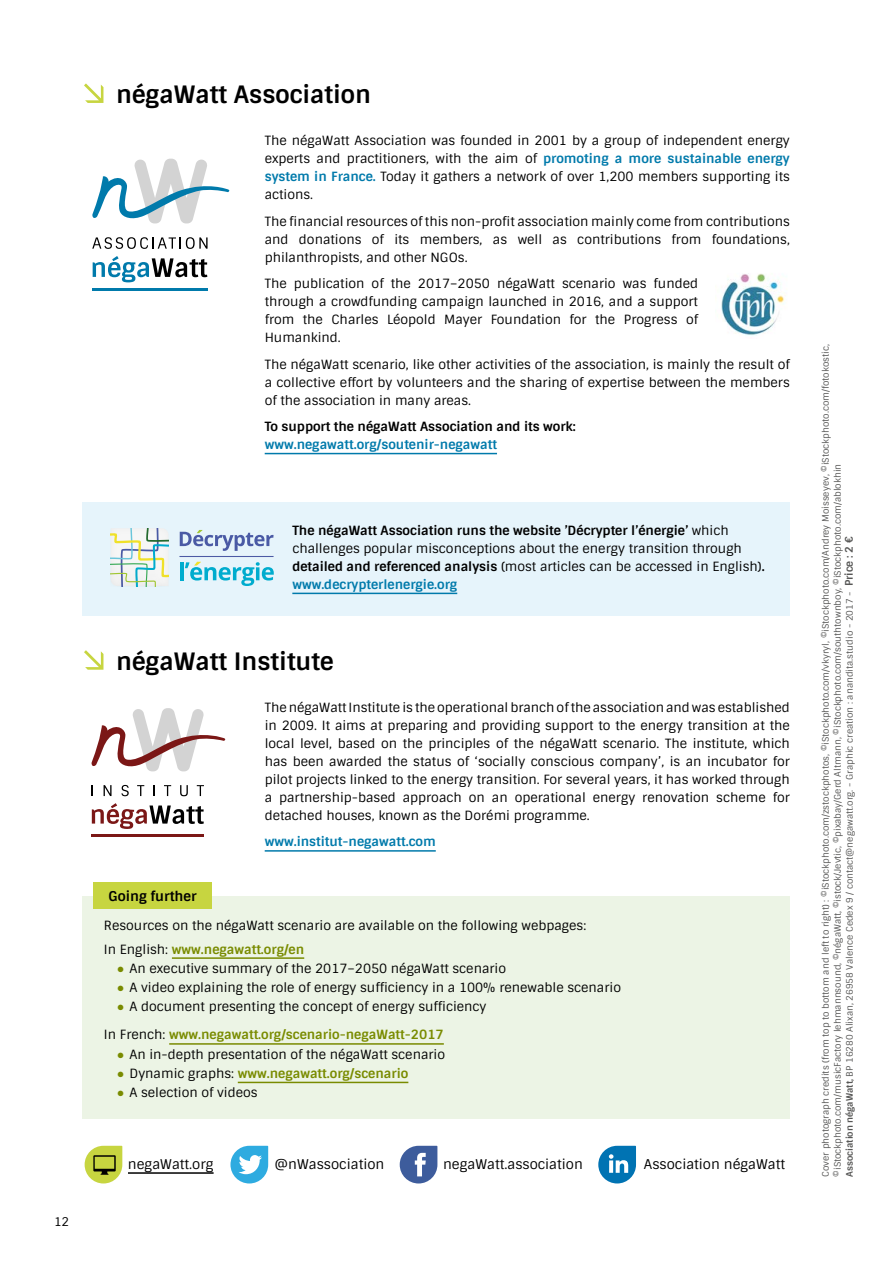
<style>
.page{position:relative;width:893px;height:1263px;background:#fff}
.page>*{position:absolute;margin:0;border:0;box-sizing:border-box;transform-origin:0 0}
.t1{font:700 24px "Sintony";color:#000}
.t2{font:13.5px "Sintony";color:#000}
.t3{font:700 13.5px "Sintony";color:#000}
.t4{font:12.75px/18px "Sintony";color:#000;text-align:justify}
.t5{font:700 12.75px "Sintony";color:#798b00}
.t6{font:700 12.75px "Sintony";color:#007aab}
.t7{font:700 12.75px "Sintony";color:#000}
.t8{font:12px "Sintony";color:#000}
.t9{font:9px/12px "Sintony";color:#575756}
.s1{font-weight:700;color:#007aab}
.s2{font-weight:700}
.s3{font-weight:700;color:#798b00}
.s4{font-family:"Arial";color:#798b00}
.s5{font-weight:400;color:#000}
.s6{font-family:"Arial";font-weight:400}
.s7{font-weight:700;font-size:10.5px}
</style>
<div class="page">
<hr style="left:265px;top:850px;width:171px;height:2px;background:#007aab">
<hr style="left:265px;top:453px;width:232px;height:1px;background:#007aab">
<svg style="left:92px;top:159px;width:137px;height:64px"></svg>
<svg style="left:92px;top:237px;width:116px;height:12px"></svg>
<svg style="left:93px;top:256px;width:114px;height:26px"></svg>
<hr style="left:92px;top:288px;width:116px;height:2px;background:#007aab">
<svg style="left:91px;top:708px;width:134px;height:63px"></svg>
<svg style="left:92px;top:803px;width:112px;height:26px"></svg>
<hr style="left:91px;top:834px;width:113px;height:2px;background:#7b1716">
<svg style="left:104px;top:785px;width:8px;height:11px"></svg>
<svg style="left:121px;top:785px;width:8px;height:11px"></svg>
<svg style="left:137px;top:785px;width:7px;height:11px"></svg>
<svg style="left:153px;top:785px;width:2px;height:11px"></svg>
<svg style="left:164px;top:785px;width:7px;height:11px"></svg>
<svg style="left:180px;top:785px;width:8px;height:11px"></svg>
<svg style="left:197px;top:785px;width:7px;height:11px"></svg>
<div style="left:83px;top:502px;width:707px;height:114px;background:#e6f4fb"></div>
<hr style="left:180px;top:562px;width:3px;height:18px;background:#00acce">
<svg style="left:180px;top:530px;width:94px;height:21px"></svg>
<svg style="left:185px;top:562px;width:89px;height:24px"></svg>
<hr style="left:179px;top:556px;width:95px;height:1px;background:#4c5aa5">
<svg style="left:111px;top:528px;width:57px;height:58px"></svg>
<hr style="left:292px;top:593px;width:165px;height:1px;background:#007aab">
<svg style="left:84px;top:83px;width:19px;height:20px"></svg>
<svg style="left:84px;top:650px;width:19px;height:20px"></svg>
<hr style="left:128px;top:1172px;width:86px;height:2px;background:#000">
<svg style="left:400px;top:1146px;width:37px;height:37px"></svg>
<svg style="left:230px;top:1146px;width:38px;height:37px"></svg>
<svg style="left:598px;top:1146px;width:38px;height:37px"></svg>
<div style="left:83px;top:895px;width:707px;height:223px;background:#ecf4e5"></div>
<hr style="left:172px;top:957px;width:132px;height:2px;background:#798b00">
<hr style="left:169px;top:1043px;width:275px;height:2px;background:#798b00">
<hr style="left:238px;top:1082px;width:170px;height:1px;background:#798b00">
<div style="left:93px;top:882px;width:119px;height:26px;background:#c7d540"></div>
<img style="left:721px;top:273px;width:64px;height:63px">
<svg style="left:85px;top:1146px;width:37px;height:37px"></svg>
<p class="t8" style="left:54px;top:1214px;width:17px">12</p>
<h1 class="t1" style="left:116px;top:79px;width:256px">négaWatt Association</h1>
<p class="t4" style="left:265px;top:132px;width:527px">The négaWatt Association was founded in 2001 by a group of independent energy experts and practitioners, with the aim of <span class="s1">promoting a more sustainable energy system in France.</span> Today it gathers a network of over 1,200 members supporting its actions.</p>
<p class="t4" style="left:265px;top:212px;width:527px">The financial resources of this non-profit association mainly come from contributions and donations of its members, as well as contributions from foundations, philanthropists, and other NGOs.</p>
<p class="t4" style="left:265px;top:275px;width:435px">The publication of the 2017–2050 négaWatt scenario was funded through a crowdfunding campaign launched in 2016, and a support from the Charles Léopold Mayer Foundation for the Progress of Humankind.</p>
<p class="t4" style="left:265px;top:355px;width:527px">The négaWatt scenario, like other activities of the association, is mainly the result of a collective effort by volunteers and the sharing of expertise between the members of the association in many areas.</p>
<p class="t7" style="left:265px;top:418px;width:313px">To support the négaWatt Association and its work:</p>
<p class="t6" style="left:265px;top:436px;width:234px">www.negawatt.org/soutenir-negawatt</p>
<p class="t4" style="left:292px;top:521px;width:474px;text-align:left"><span class="s2">The négaWatt Association runs the website ’Décrypter l’énergie’</span> which challenges popular misconceptions about the energy transition through <span class="s2">detailed and referenced analysis</span> (most articles can be accessed in English)<span class="s2">. </span><span class="s1">www.decrypterlenergie.org</span></p>
<h1 class="t1" style="left:116px;top:646px;width:219px">négaWatt Institute</h1>
<p class="t4" style="left:265px;top:698px;width:527px">The négaWatt Institute is the operational branch of the association and was established in 2009. It aims at preparing and providing support to the energy transition at the local level, based on the principles of the négaWatt scenario. The institute, which has been awarded the status of ‘socially conscious company’, is an incubator for pilot projects linked to the energy transition. For several years, it has worked through a partnership-based approach on an operational energy renovation scheme for detached houses, known as the Dorémi programme.</p>
<p class="t6" style="left:265px;top:834px;width:173px">www.institut-negawatt.com</p>
<p class="t3" style="left:108px;top:887px;width:90px">Going further</p>
<p class="t4" style="left:104px;top:913px;width:484px;line-height:23.9px">Resources on the négaWatt scenario are available on the following webpages:<br>In English: <span class="s3">www.negawatt.org/en</span></p>
<p class="t4" style="left:117px;top:959px;width:391px"><span class="s4">●</span> An executive summary of the 2017–2050 négaWatt scenario</p>
<p class="t4" style="left:117px;top:979px;width:506px"><span class="s4">●</span> A video explaining the role of energy sufficiency in a 100% renewable scenario</p>
<p class="t4" style="left:117px;top:998px;width:371px"><span class="s4">●</span> A document presenting the concept of energy sufficiency</p>
<p class="t5" style="left:104px;top:1027px;width:341px"><span class="s5">In French:</span> www.negawatt.org/scenario-negaWatt-2017</p>
<p class="t4" style="left:117px;top:1045px;width:330px"><span class="s4">●</span> An in-depth presentation of the négaWatt scenario</p>
<p class="t5" style="left:117px;top:1065px;width:293px"><span class="s6">●</span> <span class="s5">Dynamic graphs:</span> www.negawatt.org/scenario</p>
<p class="t4" style="left:117px;top:1084px;width:142px"><span class="s4">●</span> A selection of videos</p>
<p class="t2" style="left:128px;top:1155px;width:87px">negaWatt.org</p>
<p class="t2" style="left:274px;top:1155px;width:111px">@nWassociation</p>
<p class="t2" style="left:443px;top:1155px;width:141px">negaWatt.association</p>
<p class="t2" style="left:644px;top:1155px;width:143px">Association négaWatt</p>
<p class="t9" style="left:820px;top:1177px;width:834px;rotate:-90deg">Cover photograph credits (from top to bottom and left to right) : ©iStockphoto.com/zstockphotos, ©iStockphoto.com/vkyryl, ©iStockphoto.com/Andrey Moisseyev, ©iStockphoto.com/fotokostic, ©iStockphoto.com/musicFactory lehmannsound, ©négaWatt, ©istock/Jevtic, ©pixabay/Gerd Altmann, ©iStockphoto.com/southtownboy, ©iStockphoto.com/ablokhin<br><span class="s2">Association négaWatt,</span> BP 16280 Alixan, 26958 Valence Cedex 9 / contact@negawatt.org. - Graphic creation : anandita.studio - 2017 - <span class="s7">Price : 2 €</span></p>
</div>
